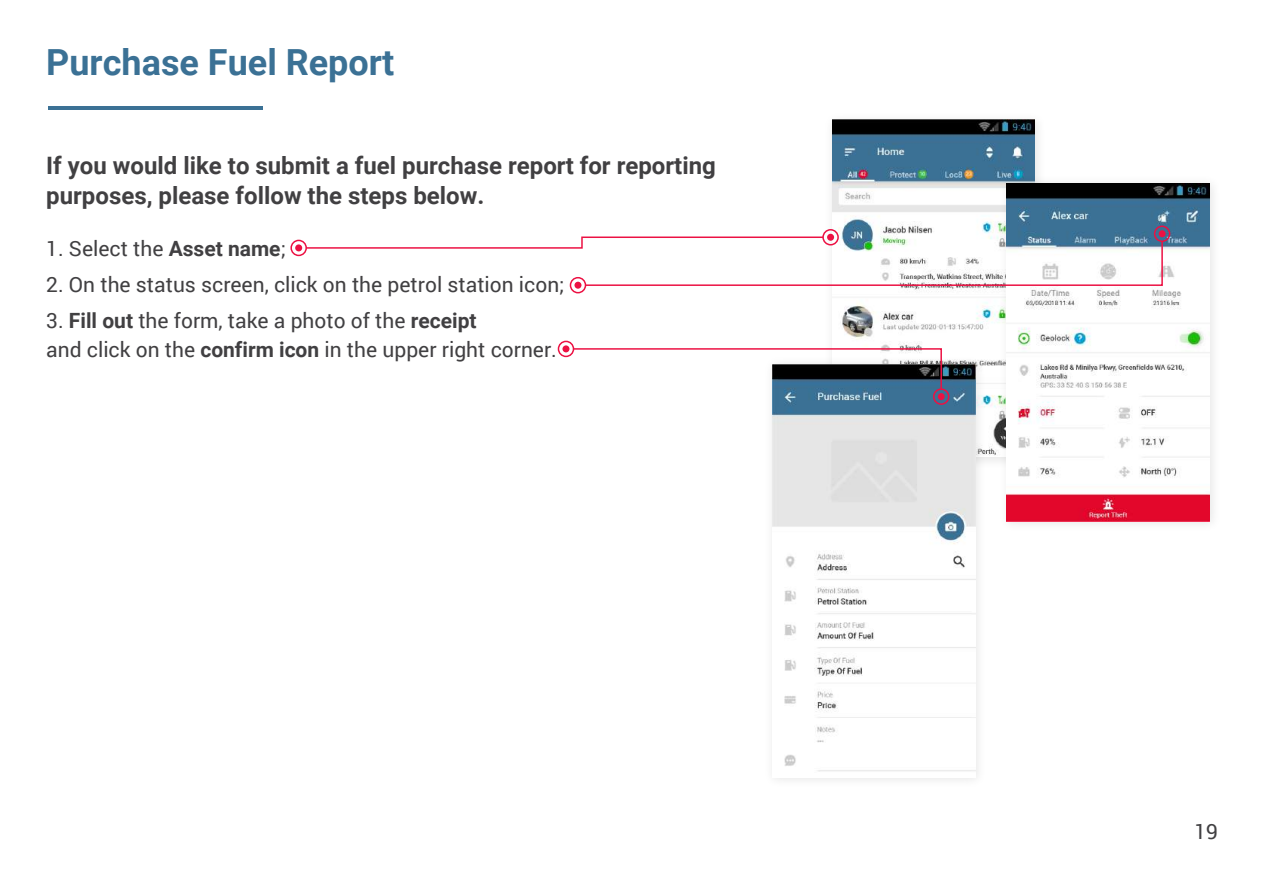
<style>
.page{position:relative;width:1263px;height:893px;background:#fff}
.page>*{position:absolute;margin:0;border:0;box-sizing:border-box;transform-origin:0 0}
.t1{font:700 36px "Roboto";color:#3b7195}
.t2{font:700 24px/30px "Roboto";color:#414042}
.t3{font:21px/28.5px "Roboto";color:#414042}
.s1{font-weight:700}
</style>
<div class="page">
<img style="left:832px;top:119px;width:203px;height:336px">
<img style="left:994px;top:170px;width:219px;height:354px">
<img style="left:1007px;top:184px;width:202px;height:337px">
<img style="left:776px;top:352px;width:214px;height:428px">
<img style="left:772px;top:365px;width:203px;height:413px">
<hr style="left:48px;top:107px;width:215px;height:3px;background:#3b7195">
<div style="left:295px;top:244px;width:7px;height:7px;background:#ec1143;border-radius:50%"></div>
<div style="left:290px;top:240px;width:17px;height:16px;border:2px solid #ec1143;border-radius:50%"></div>
<div style="left:570px;top:277px;width:16px;height:16px;border:2px solid #ec1143;border-radius:50%"></div>
<div style="left:562px;top:345px;width:7px;height:7px;background:#ec1143;border-radius:50%"></div>
<div style="left:558px;top:341px;width:16px;height:16px;border:2px solid #ec1143;border-radius:50%"></div>
<div style="left:827px;top:234px;width:7px;height:7px;background:#ec1143;border-radius:50%"></div>
<div style="left:822px;top:229px;width:17px;height:16px;border:2px solid #ec1143;border-radius:50%"></div>
<div style="left:1158px;top:230px;width:7px;height:7px;background:#ec1143;border-radius:50%"></div>
<div style="left:1154px;top:225px;width:16px;height:17px;border:2px solid #ec1143;border-radius:50%"></div>
<div style="left:938px;top:393px;width:7px;height:7px;background:#ec1143;border-radius:50%"></div>
<div style="left:933px;top:388px;width:16px;height:17px;border:2px solid #ec1143;border-radius:50%"></div>
<svg style="left:305px;top:236px;width:858px;height:51px"></svg>
<svg style="left:572px;top:347px;width:371px;height:44px"></svg>
<h1 class="t1" style="left:46px;top:37px;width:349px">Purchase Fuel Report</h1>
<p class="t2" style="left:46px;top:150px;width:671px">If you would like to submit a fuel purchase report for reporting purposes, please follow the steps below.</p>
<p class="t3" style="left:46px;top:234px;width:241px">1. Select the <span class="s1">Asset name</span>;</p>
<p class="t3" style="left:46px;top:270px;width:520px">2. On the status screen, click on the petrol station icon;</p>
<p class="t3" style="left:46px;top:305px;width:512px">3. <span class="s1">Fill out</span> the form, take a photo of the <span class="s1">receipt<br></span>and click on the <span class="s1">confirm icon</span> in the upper right corner.</p>
<p class="t3" style="left:1194px;top:817px;width:25px">19</p>
</div>
